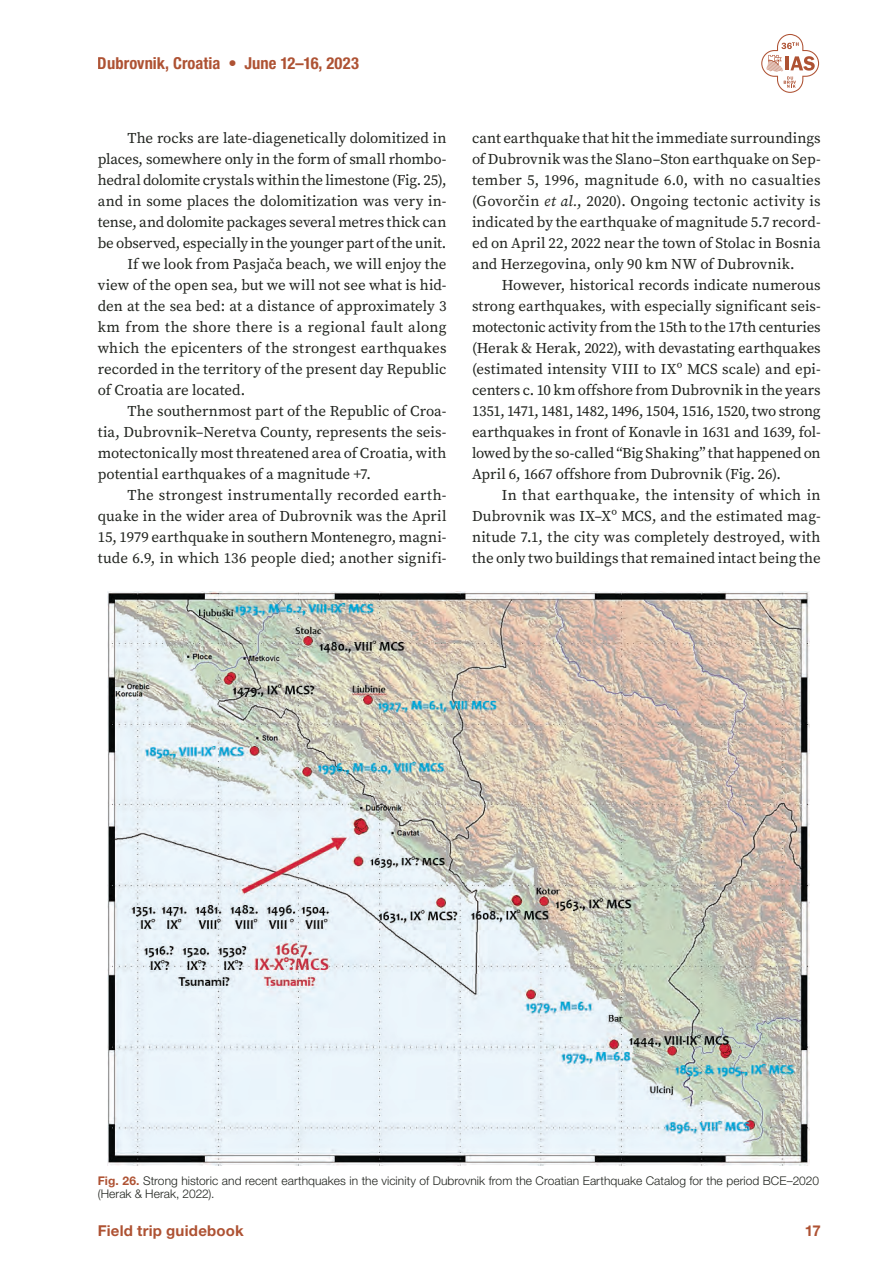
<style>
.page{position:relative;width:893px;height:1263px;background:#fff}
.page>*{position:absolute;margin:0;border:0;box-sizing:border-box;transform-origin:0 0}
.t1{font:700 condensed 16.5px "Helvetica Neue LT Pro";color:#ae5233}
.t2{font:15px/21px "Source Serif Variable";color:#20231e;text-align:justify}
.t3{font:700 15px "Helvetica Neue LT Pro";letter-spacing:.015em;color:#ae5233}
.t4{font:300 12px/13.5px "Helvetica Neue LT Pro";letter-spacing:.005em;color:#20231e}
.s1{font-style:italic}
.s2{font-weight:700;color:#ae5233}
</style>
<div class="page">
<svg style="left:761px;top:34px;width:58px;height:59px"></svg>
<img style="left:107px;top:591px;width:702px;height:574px">
<p class="t1" style="left:98px;top:53px;width:263px">Dubrovnik, Croatia • June 12–16, 2023</p>
<p class="t2" style="left:128px;top:128px;width:320px">The rocks are late-diagenetically dolomitized in</p>
<p class="t2" style="left:98px;top:149px;width:350px">places, somewhere only in the form of small rhombo-</p>
<p class="t2" style="left:98px;top:170px;width:350px">hedral dolomite crystals within the limestone (Fig. 25),</p>
<p class="t2" style="left:98px;top:191px;width:350px">and in some places the dolomitization was very in-</p>
<p class="t2" style="left:98px;top:212px;width:350px">tense, and dolomite packages several metres thick can</p>
<p class="t2" style="left:98px;top:233px;width:350px">be observed, especially in the younger part of the unit.</p>
<p class="t2" style="left:128px;top:254px;width:320px">If we look from Pasjača beach, we will enjoy the</p>
<p class="t2" style="left:98px;top:275px;width:350px">view of the open sea, but we will not see what is hid-</p>
<p class="t2" style="left:98px;top:296px;width:350px">den at the sea bed: at a distance of approximately 3</p>
<p class="t2" style="left:98px;top:317px;width:350px">km from the shore there is a regional fault along</p>
<p class="t2" style="left:98px;top:338px;width:350px">which the epicenters of the strongest earthquakes</p>
<p class="t2" style="left:98px;top:359px;width:350px">recorded in the territory of the present day Republic</p>
<p class="t2" style="left:98px;top:380px;width:149px">of Croatia are located.</p>
<p class="t2" style="left:128px;top:401px;width:320px">The southernmost part of the Republic of Croa-</p>
<p class="t2" style="left:98px;top:422px;width:350px">tia, Dubrovnik–Neretva County, represents the seis-</p>
<p class="t2" style="left:98px;top:443px;width:350px">motectonically most threatened area of Croatia, with</p>
<p class="t2" style="left:98px;top:464px;width:275px">potential earthquakes of a magnitude +7.</p>
<p class="t2" style="left:128px;top:485px;width:320px">The strongest instrumentally recorded earth-</p>
<p class="t2" style="left:98px;top:506px;width:350px">quake in the wider area of Dubrovnik was the April</p>
<p class="t2" style="left:98px;top:527px;width:350px">15, 1979 earthquake in southern Montenegro, magni-</p>
<p class="t2" style="left:98px;top:548px;width:350px">tude 6.9, in which 136 people died; another signifi-</p>
<p class="t2" style="left:472px;top:128px;width:350px">cant earthquake that hit the immediate surroundings of Dubrovnik was the Slano–Ston earthquake on Sep&shy;tember 5, 1996, magnitude 6.0, with no casualties (Govorčin <span class="s1">et al.</span>, 2020). Ongoing tectonic activity is indicated by the earthquake of magnitude 5.7 record&shy;ed on April 22, 2022 near the town of Stolac in Bosnia and Herzegovina, only 90 km NW of Dubrovnik.</p>
<p class="t2" style="left:472px;top:275px;width:350px;text-indent:30px">However, historical records indicate numerous strong earthquakes, with especially significant seis&shy;motectonic activity from the 15th to the 17th centuries (Herak &amp; Herak, 2022), with devastating earthquakes (estimated intensity VIII to IXº MCS scale) and epi&shy;centers c. 10 km offshore from Dubrovnik in the years 1351, 1471, 1481, 1482, 1496, 1504, 1516, 1520, two strong earthquakes in front of Konavle in 1631 and 1639, fol&shy;lowed by the so-called “Big Shaking” that happened on April 6, 1667 offshore from Dubrovnik (Fig. 26).</p>
<p class="t2" style="left:472px;top:485px;width:350px;text-indent:30px">In that earthquake, the intensity of which in Dubrovnik was IX–Xº MCS, and the estimated mag&shy;nitude 7.1, the city was completely destroyed, with the only two buildings that remained intact being the</p>
<p class="t4" style="left:98px;top:1174px;width:723px"><span class="s2">Fig. 26.</span> Strong historic and recent earthquakes in the vicinity of Dubrovnik from the Croatian Earthquake Catalog for the period BCE–2020 (Herak &amp; Herak, 2022).</p>
<p class="t3" style="left:98px;top:1222px;width:147px">Field trip guidebook</p>
<p class="t3" style="left:805px;top:1222px;width:17px">17</p>
</div>
